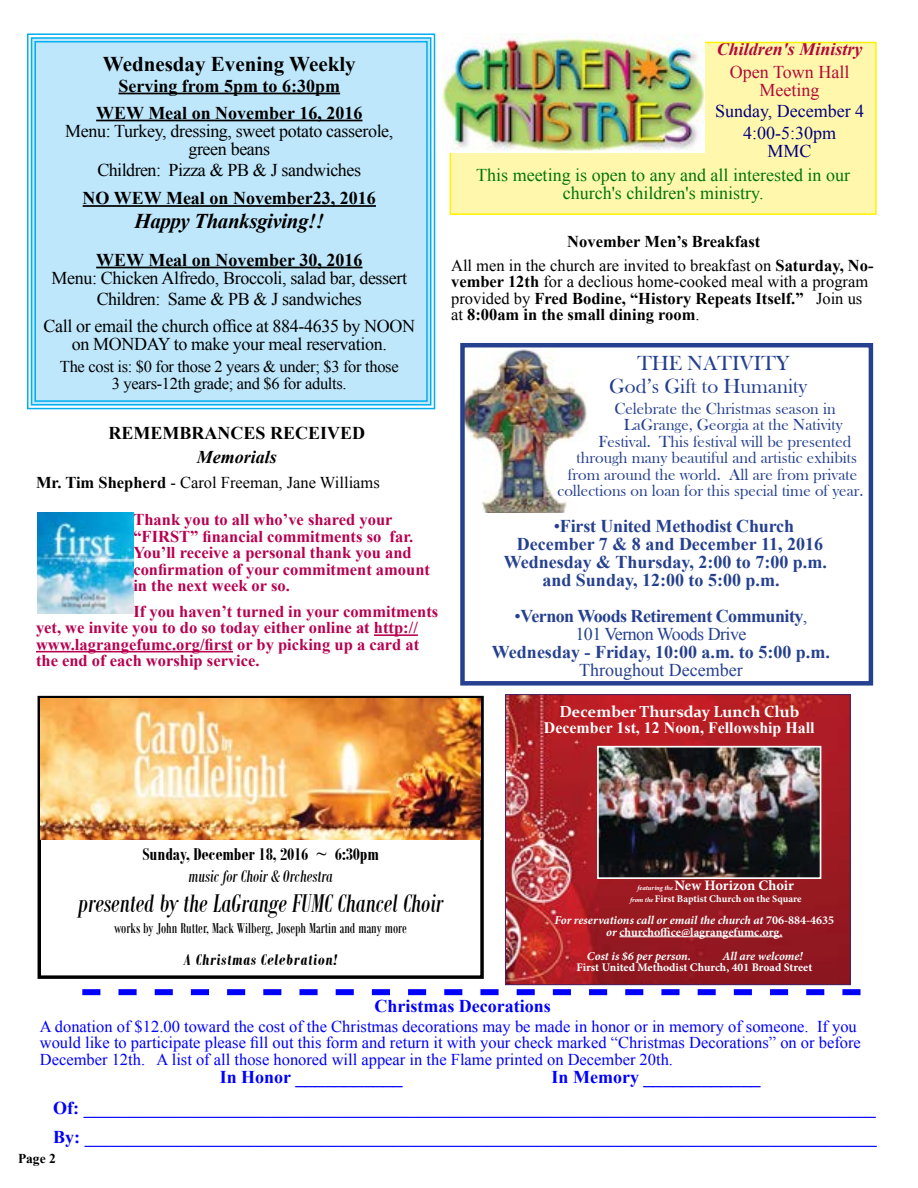
<style>
.page{position:relative;width:918px;height:1188px;background:#fff}
.page>*{position:absolute;margin:0;border:0;box-sizing:border-box;transform-origin:0 0}
.t1{font:italic 27.75px "Bodoni MT Condensed";color:#000}
.t2{font:21px/22.5px "Bask Old Face";color:#25408f;text-align:center}
.t3{font:700 21px "Times New Roman";color:#000}
.t4{font:italic 700 21px "Times New Roman";letter-spacing:-.02em;color:#000}
.t5{font:700 19.5px "Times New Roman";color:#00f}
.t6{font:700 18.45px "Bodoni MT Condensed";color:#000}
.t7{font:italic 18.45px "Bodoni MT Condensed";color:#000}
.t8{font:18px/18px "Times New Roman";letter-spacing:-.02em;color:#000;text-align:center}
.t9{font:700 18px/28.5px "Times New Roman";color:#00f}
.t10{font:700 18px "Times New Roman";color:#25408f}
.t11{font:700 18px/27px "Times New Roman";color:#000;text-align:center}
.t12{font:18px/18px "Times New Roman";color:#00750b;text-align:center}
.t13{font:700 18px/18px "Times New Roman";letter-spacing:-.03em;color:#25408f;text-align:center}
.t14{font:18px/22.5px "Times New Roman";color:#000080;text-align:center}
.t15{font:18px/18px "Times New Roman";color:#b30838;text-align:center}
.t16{font:italic 700 18px "Times New Roman";color:#b30838}
.t17{font:18px "Times New Roman";color:#25408f}
.t18{font:italic 700 18px "Times New Roman";color:#000}
.t19{font:italic 700 16.95px "Bodoni MT Condensed";letter-spacing:.045em;color:#000}
.t20{font:700 16.5px/16.5px "Times New Roman";color:#b80050}
.t21{font:16.5px/16.5px "Times New Roman";color:#00f}
.t22{font:16.5px "Bask Old Face";color:#25408f}
.t23{font:700 16.5px/16.5px "Times New Roman";color:#000}
.t24{font:16.5px/24px "Times New Roman";color:#000;text-align:center}
.t25{font:16.5px/16.5px "Times New Roman";letter-spacing:-.02em;color:#000;text-align:center}
.t26{font:700 15.9px "Times New Roman";color:#fff}
.t27{font:700 15.9px "Constantia";color:#fff}
.t28{font:15.45px "Bodoni MT Condensed";color:#000}
.t29{font:700 14.4px "Minion Pro";color:#fff}
.t30{font:700 13.5px "Times New Roman";color:#000}
.t31{font:700 12px/11.6px "Minion Pro";color:#fff;text-align:center}
.t32{font:italic 700 12px "Minion Pro";color:#fff}
.t33{font:700 11.55px "Minion Pro";color:#fff}
.t34{font:700 10.2px "Minion Pro";letter-spacing:-.005em;color:#fff}
.s1{font-weight:700}
.s2{font-weight:400}
.s3{font-style:italic;font-size:6.75px}
.s4{font-style:italic}
.s5{font-size:18px}
</style>
<div class="page">
<div style="left:450px;top:42px;width:426px;height:172px;background:#fff8ac"></div>
<div style="left:450px;top:42px;width:427px;height:173px;border:2px solid #fff200"></div>
<div style="left:27px;top:33px;width:409px;height:377px;background:#bee7fb"></div>
<div style="left:31px;top:37px;width:400px;height:369px;border:2px solid #00afef"></div>
<div style="left:34px;top:41px;width:394px;height:361px;border:2px solid #00afef"></div>
<hr style="left:118px;top:93px;width:222px;height:1px;background:#000">
<hr style="left:96px;top:120px;width:266px;height:1px;background:#000">
<hr style="left:83px;top:205px;width:293px;height:2px;background:#000">
<hr style="left:96px;top:267px;width:266px;height:1px;background:#000">
<svg style="left:82px;top:989px;width:779px;height:6px"></svg>
<img style="left:442px;top:34px;width:262px;height:119px">
<hr style="left:374px;top:634px;width:44px;height:2px;background:#b80050">
<hr style="left:36px;top:651px;width:197px;height:1px;background:#b80050">
<img style="left:38px;top:513px;width:95px;height:101px">
<img style="left:465px;top:348px;width:122px;height:164px">
<div style="left:460px;top:343px;width:413px;height:343px;border:4px solid #25408f"></div>
<div style="left:38px;top:696px;width:446px;height:283px;border:3px solid #000"></div>
<img style="left:41px;top:699px;width:439px;height:140px">
<img style="left:507px;top:696px;width:342px;height:287px">
<div style="left:505px;top:694px;width:346px;height:291px;border:1px solid #432464"></div>
<hr style="left:619px;top:936px;width:163px;height:1px;background:#fff">
<img style="left:600px;top:749px;width:218px;height:127px">
<div style="left:597px;top:746px;width:224px;height:133px;border:2px solid #fff"></div>
<p class="t3" style="left:103px;top:49px;width:254px">Wednesday Evening Weekly</p>
<p class="t11" style="left:96px;top:72px;width:268px">Serving from 5pm to 6:30pm<br>WEW Meal on November 16, 2016</p>
<p class="t8" style="left:65px;top:121px;width:330px">Menu: Turkey, dressing, sweet potato casserole, green beans</p>
<p class="t8" style="left:97px;top:160px;width:265px">Children: Pizza &amp; PB &amp; J sandwiches</p>
<p class="t11" style="left:83px;top:184px;width:295px">NO WEW Meal on November23, 2016</p>
<p class="t4" style="left:134px;top:206px;width:191px">Happy Thanksgiving!!</p>
<p class="t11" style="left:96px;top:246px;width:268px">WEW Meal on November 30, 2016</p>
<p class="t8" style="left:51px;top:267px;width:357px;line-height:21px">Menu: Chicken Alfredo, Broccoli, salad bar, dessert<br>Children: Same &amp; PB &amp; J sandwiches</p>
<p class="t8" style="left:43px;top:316px;width:373px">Call or email the church office at 884-4635 by NOON on MONDAY to make your meal reservation.</p>
<p class="t25" style="left:60px;top:358px;width:340px">The cost is: $0 for those 2 years &amp; under; $3 for those<br>3 years-12th grade; and $6 for adults.</p>
<p class="t11" style="left:109px;top:419px;width:258px">REMEMBRANCES RECEIVED</p>
<p class="t18" style="left:197px;top:444px;width:82px">Memorials</p>
<p class="t24" style="left:36px;top:470px;width:345px"><span class="s1">Mr. Tim Shepherd</span> - Carol Freeman, Jane Williams</p>
<p class="t20" style="left:133px;top:511px;width:298px">Thank you to all who’ve shared your “FIRST” financial commitments so far.<br>You’ll receive a personal thank you and confirmation of your commitment amount in the next week or so.</p>
<p class="t20" style="left:36px;top:603px;width:404px;text-indent:97px">If you haven’t turned in your commitments yet, we invite you to do so today either online at http:// www.lagrangefumc.org/first or by picking up a card at the end of each worship service.</p>
<p class="t16" style="left:717px;top:37px;width:147px">Children's Ministry</p>
<p class="t15" style="left:730px;top:63px;width:121px">Open Town Hall<br>Meeting</p>
<p class="t14" style="left:715px;top:99px;width:151px">Sunday, December 4<br>4:00-5:30pm</p>
<p class="t14" style="left:768px;top:140px;width:46px">MMC</p>
<p class="t12" style="left:476px;top:166px;width:375px">This meeting is open to any and all interested in our church's children's ministry.</p>
<p class="t24" style="left:451px;top:229px;width:424px"><span class="s1">November Men’s Breakfast<br></span>All men in the church are invited to breakfast on <span class="s1">Saturday, No-</span></p>
<p class="t23" style="left:451px;top:273px;width:419px">vember 12th <span class="s2">for a declious home-cooked meal with a program provided by</span> Fred Bodine, “History Repeats Itself.” <span class="s2">Join us at</span> 8:00am in the small dining room<span class="s2">.</span></p>
<p class="t2" style="left:609px;top:352px;width:200px">THE NATIVITY<br>God’s Gift to Humanity</p>
<p class="t22" style="left:614px;top:399px;width:223px">Celebrate the Christmas season in</p>
<p class="t22" style="left:624px;top:416px;width:220px">LaGrange, Georgia at the Nativity</p>
<p class="t22" style="left:598px;top:432px;width:255px">Festival. This festival will be presented</p>
<p class="t22" style="left:576px;top:449px;width:282px">through many beautiful and artistic exhibits</p>
<p class="t22" style="left:568px;top:465px;width:291px">from around the world. All are from private</p>
<p class="t22" style="left:558px;top:482px;width:307px">collections on loan for this special time of year.</p>
<p class="t10" style="left:554px;top:513px;width:242px"><span class="s2">•</span>First United Methodist Church</p>
<p class="t10" style="left:517px;top:531px;width:308px">December 7 &amp; 8 and December 11, 2016</p>
<p class="t10" style="left:504px;top:549px;width:325px">Wednesday &amp; Thursday, 2:00 to 7:00 p.m.</p>
<p class="t10" style="left:542px;top:567px;width:239px">and Sunday, 12:00 to 5:00 p.m.</p>
<p class="t13" style="left:515px;top:606px;width:294px"><span class="s2">•</span>Vernon Woods Retirement Community<span class="s2">,<br>101 Vernon Woods Drive</span></p>
<p class="t10" style="left:492px;top:639px;width:339px">Wednesday - Friday, 10:00 a.m. to 5:00 p.m.</p>
<p class="t17" style="left:579px;top:658px;width:165px">Throughout December</p>
<p class="t27" style="left:559px;top:701px;width:242px">December Thursday Lunch Club</p>
<p class="t26" style="left:544px;top:717px;width:272px">December 1st, 12 Noon, Fellowship Hall</p>
<p class="t6" style="left:143px;top:843px;width:238px">Sunday, December 18, 2016 ~ 6:30pm</p>
<p class="t7" style="left:189px;top:865px;width:146px">music for Choir &amp; Orchestra</p>
<h1 class="t1" style="left:78px;top:886px;width:367px">presented by the LaGrange FUMC Chancel Choir</h1>
<p class="t28" style="left:114px;top:919px;width:294px">works by John Rutter, Mack Wilberg, Joseph Martin and many more</p>
<p class="t19" style="left:184px;top:950px;width:155px">A Christmas Celebration!</p>
<p class="t29" style="left:638px;top:875px;width:158px"><span class="s3">featuring the</span> New Horizon Choir</p>
<p class="t34" style="left:630px;top:891px;width:173px"><span class="s3">from the</span> First Baptist Church on the Square</p>
<p class="t31" style="left:555px;top:914px;width:281px"><span class="s4">For reservations call or email the church at</span> 706-884-4635 <span class="s4">or</span> churchoffice@lagrangefumc.org.</p>
<p class="t32" style="left:587px;top:947px;width:106px">Cost is $6 per person.</p>
<p class="t32" style="left:723px;top:947px;width:82px">All are welcome!</p>
<p class="t33" style="left:576px;top:960px;width:237px">First United Methodist Church, 401 Broad Street</p>
<p class="t9" style="left:374px;top:992px;width:178px">Christmas Decorations</p>
<p class="t21" style="left:40px;top:1018px;width:823px">A donation of $12.00 toward the cost of the Christmas decorations may be made in honor or in memory of someone. If you would like to participate please fill out this form and return it with your check marked “Christmas Decorations” on or before<br>December 12th. A list of all those honored will appear in the Flame printed on December 20th.</p>
<p class="t5" style="left:220px;top:1063px;width:184px"><span class="s5">In Honor</span> ___________</p>
<p class="t5" style="left:552px;top:1063px;width:210px"><span class="s5">In Memory</span> ____________</p>
<p class="t9" style="left:53px;top:1094px;width:825px">Of: ________________________________________________________________________________________<br>By: ________________________________________________________________________________________</p>
<p class="t30" style="left:18px;top:1149px;width:39px">Page 2</p>
</div>
